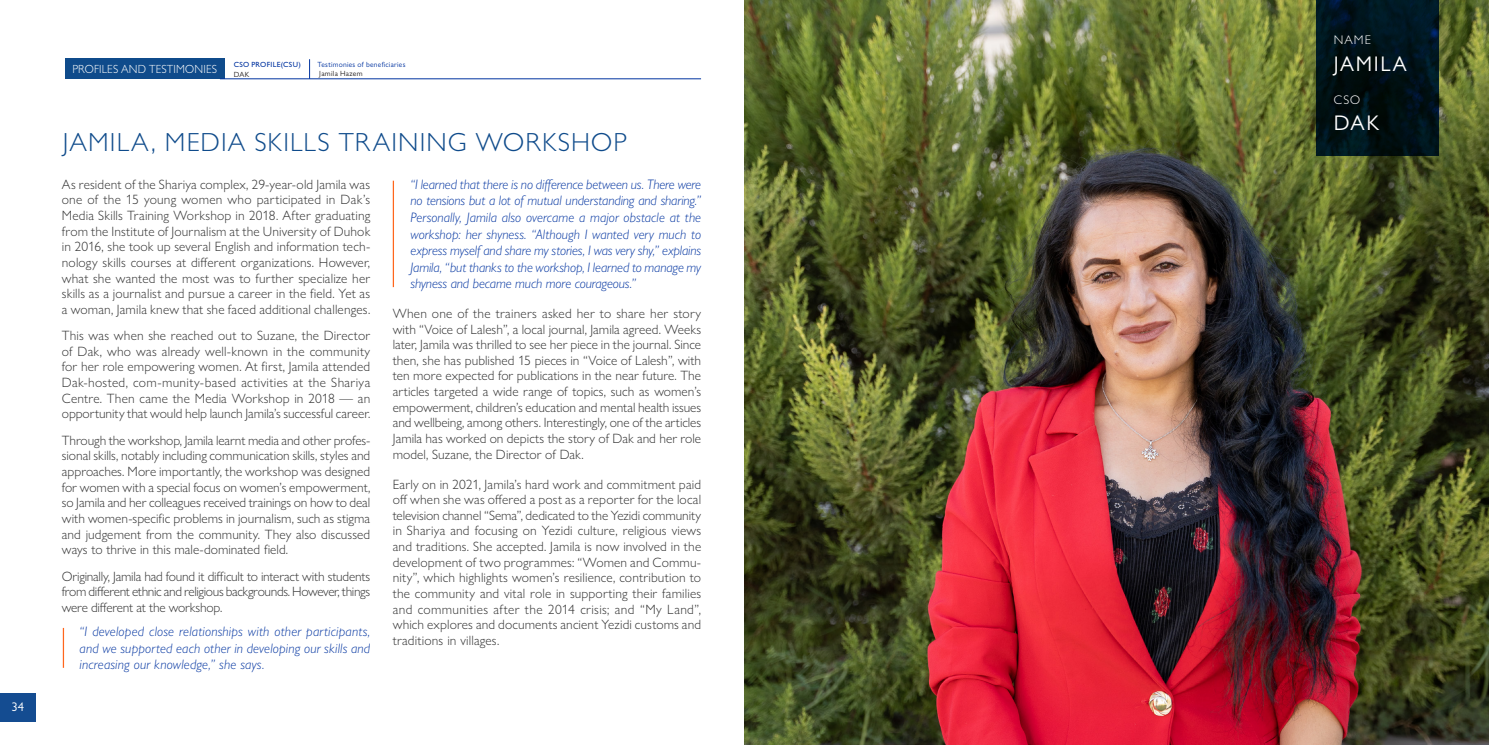
<style>
.page{position:relative;width:1489px;height:745px;background:#fff}
.page>*{position:absolute;margin:0;border:0;box-sizing:border-box;transform-origin:0 0}
.t1{font:300 26.25px "Gill Sans MT Pro";letter-spacing:.045em;color:#0f4b8b}
.t2{font:21.25px "Gill Sans MT Pro";letter-spacing:.075em;color:#fff}
.Texte{font:italic 300 13.75px/16.5px "Gill Sans Nova";letter-spacing:.005em;color:#0033a0;text-align:justify}
.Texte-2{font:300 13.5px/15.6px "Gill Sans Nova";letter-spacing:.005em;color:#323232;text-align:justify}
.t3{font:300 12.5px "Gill Sans MT Pro";letter-spacing:.08em;color:#fff}
.t4{font:12.5px "Gill Sans Nova";color:#fff}
.t5{font:300 11.75px "Gill Sans MT Pro";letter-spacing:.015em;color:#fff;scale:.95 1}
.t6{font:7.5px "Gill Sans Nova";letter-spacing:.035em;color:#0033a0}
.t7{font:500 7.5px "Gill Sans MT Pro";letter-spacing:.045em;color:#0033a0}
.t8{font:7.5px "Gill Sans MT Pro";letter-spacing:.04em;color:#231f20}
</style>
<div class="page">
<div style="left:0;top:693px;width:35px;height:28px;background:#144c91"></div>
<img style="left:744px;top:0;width:744px;height:744px">
<div style="left:65px;top:58px;width:159px;height:21px;background:#0f4b8b"></div>
<hr style="left:220px;top:79px;width:481px;height:1px;background:#0033a0">
<svg style="left:309px;top:59px;width:1px;height:20px"></svg>
<svg style="left:1315px;top:0;width:123px;height:155px;background:#001319"></svg>
<hr style="left:393px;top:180px;width:1px;height:107px;background:#ff661c">
<hr style="left:63px;top:627px;width:1px;height:40px;background:#ff661c">
<p class="t4" style="left:11px;top:699px;width:14px">34</p>
<p class="t5" style="left:72px;top:62px;width:154px">PROFILES AND TESTIMONIES</p>
<p class="t7" style="left:234px;top:60px;width:69px">CSO PROFILE(CSU)</p>
<p class="t6" style="left:317px;top:60px;width:90px">Testimonies of beneficiaries</p>
<p class="t8" style="left:234px;top:70px;width:17px">DAK</p>
<p class="t8" style="left:319px;top:69px;width:45px">Jamila Hazem</p>
<p class="t1" style="left:63px;top:126px;width:565px">JAMILA, MEDIA SKILLS TRAINING WORKSHOP</p>
<p class="Texte-2" style="left:62px;top:176px;width:310px">As resident of the Shariya complex, 29-year-old Jamila was one of the 15 young women who participated in Dak’s Media Skills Training Workshop in 2018. After graduating from the Institute of Journalism at the University of Duhok in 2016, she took up several English and information tech&shy;nology skills courses at different organizations. However, what she wanted the most was to further specialize her skills as a journalist and pursue a career in the field. Yet as a woman, Jamila knew that she faced additional challenges.</p>
<p class="Texte-2" style="left:62px;top:327px;width:310px">This was when she reached out to Suzane, the Director of Dak, who was already well-known in the community for her role empowering women. At first, Jamila attended Dak-hosted, com-munity-based activities at the Shariya Centre. Then came the Media Workshop in 2018 — an opportunity that would help launch Jamila’s successful career.</p>
<p class="Texte-2" style="left:62px;top:432px;width:310px">Through the workshop, Jamila learnt media and other profes&shy;sional skills, notably including communication skills, styles and approaches. More importantly, the workshop was designed for women with a special focus on women’s empowerment, so Jamila and her colleagues received trainings on how to deal with women-specific problems in journalism, such as stigma and judgement from the community. They also discussed ways to thrive in this male-dominated field.</p>
<p class="Texte-2" style="left:62px;top:567px;width:310px;line-height:16px">Originally, Jamila had found it difficult to interact with students from different ethnic and religious backgrounds. However, things were different at the workshop.</p>
<p class="Texte" style="left:80px;top:622px;width:292px">“I developed close relationships with other participants, and we supported each other in developing our skills and increasing our knowledge,” she says.</p>
<p class="Texte" style="left:410px;top:176px;width:292px">“I learned that there is no difference between us. There were no tensions but a lot of mutual understanding and sharing.” Personally, Jamila also overcame a major obstacle at the workshop: her shyness. “Although I wanted very much to express myself and share my stories, I was very shy,” explains Jamila, “but thanks to the workshop, I learned to manage my shyness and became much more courageous.”</p>
<p class="Texte-2" style="left:393px;top:305px;width:310px">When one of the trainers asked her to share her story with “Voice of Lalesh”, a local journal, Jamila agreed. Weeks later, Jamila was thrilled to see her piece in the journal. Since then, she has published 15 pieces in “Voice of Lalesh”, with ten more expected for publications in the near future. The articles targeted a wide range of topics, such as women’s empowerment, children’s education and mental health issues and wellbeing, among others. Interestingly, one of the articles Jamila has worked on depicts the story of Dak and her role model, Suzane, the Director of Dak.</p>
<p class="Texte-2" style="left:393px;top:475px;width:310px">Early on in 2021, Jamila’s hard work and commitment paid off when she was offered a post as a reporter for the local television channel “Sema”, dedicated to the Yezidi community in Shariya and focusing on Yezidi culture, religious views and traditions. She accepted. Jamila is now involved in the development of two programmes: “Women and Commu&shy;nity”, which highlights women’s resilience, contribution to the community and vital role in supporting their families and communities after the 2014 crisis; and “My Land”, which explores and documents ancient Yezidi customs and traditions in villages.</p>
<p class="t3" style="left:1333px;top:33px;width:39px">NAME</p>
<p class="t2" style="left:1333px;top:51px;width:74px">JAMILA</p>
<p class="t3" style="left:1333px;top:92px;width:28px">CSO</p>
<p class="t2" style="left:1333px;top:110px;width:47px">DAK</p>
</div>
